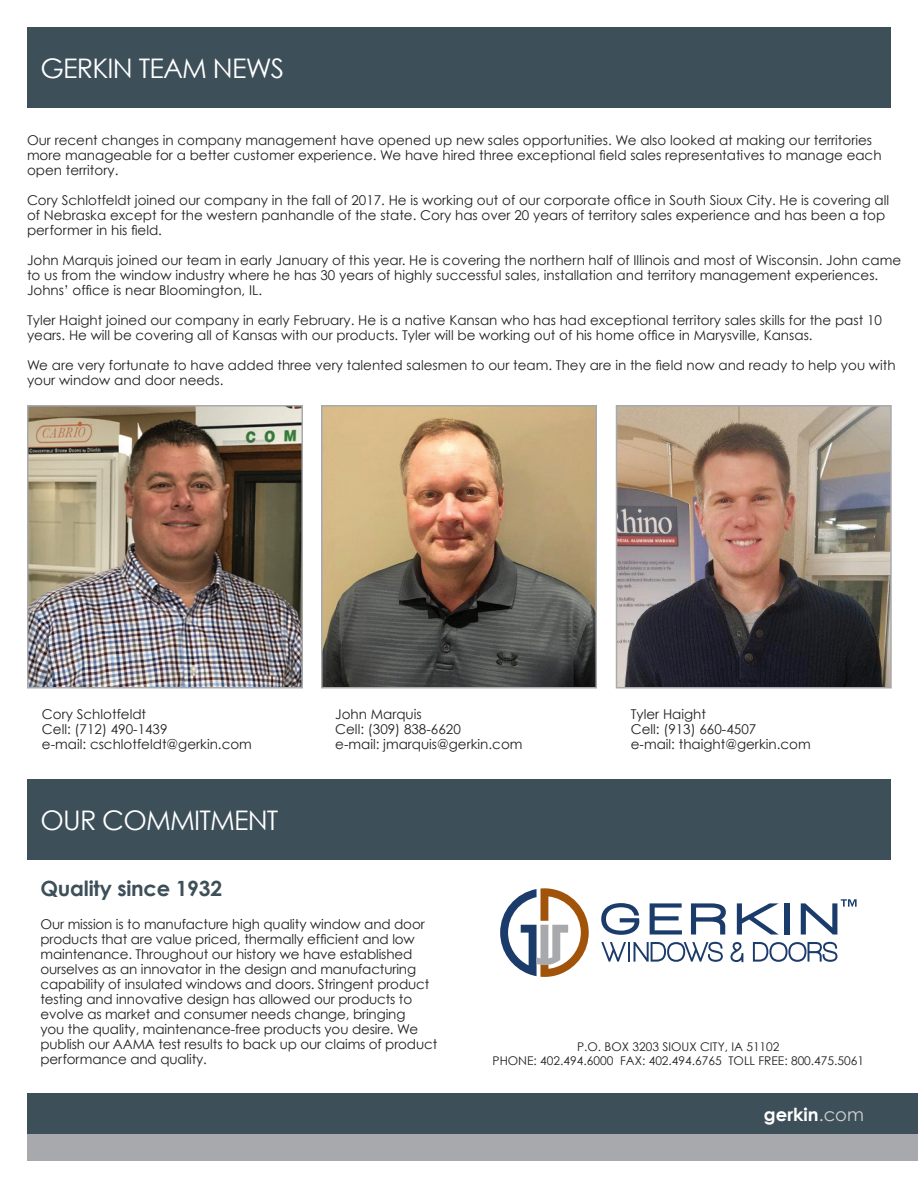
<style>
.page{position:relative;width:918px;height:1188px;background:#fff}
.page>*{position:absolute;margin:0;border:0;box-sizing:border-box;transform-origin:0 0}
.t1{font:27px "Century Gothic";letter-spacing:-.03em;color:#fff}
.t2{font:700 21px "Century Gothic";letter-spacing:-.01em;color:#3d4f59}
.t3{font:700 18px "Century Gothic";color:#fff}
.t4{font:13.5px/15px "Century Gothic";color:#231f20}
.t5{font:12px/14.4px "Century Gothic";color:#231f20;text-align:center}
.s1{font-weight:400;color:#d1d2d4}
</style>
<div class="page">
<svg style="left:500px;top:888px;width:89px;height:89px"></svg>
<svg style="left:601px;top:903px;width:38px;height:32px"></svg>
<svg style="left:650px;top:903px;width:32px;height:32px"></svg>
<svg style="left:691px;top:903px;width:35px;height:32px"></svg>
<svg style="left:737px;top:903px;width:42px;height:32px"></svg>
<div style="left:784px;top:903px;width:5px;height:32px;background:#1b3c6b"></div>
<svg style="left:601px;top:942px;width:25px;height:20px"></svg>
<hr style="left:628px;top:942px;width:2px;height:20px;background:#1b3c6b">
<svg style="left:634px;top:942px;width:89px;height:20px"></svg>
<svg style="left:730px;top:942px;width:13px;height:20px"></svg>
<svg style="left:753px;top:942px;width:84px;height:20px"></svg>
<svg style="left:801px;top:899px;width:56px;height:36px"></svg>
<div style="left:27px;top:1094px;width:891px;height:40px;background:#3d4f59"></div>
<div style="left:27px;top:1134px;width:891px;height:27px;background:#a8a9ad"></div>
<img style="left:30px;top:408px;width:270px;height:277px">
<div style="left:27px;top:405px;width:276px;height:283px;border:2px solid #a8a9ad"></div>
<div style="left:27px;top:779px;width:864px;height:81px;background:#3d4f59"></div>
<div style="left:27px;top:27px;width:864px;height:81px;background:#3d4f59"></div>
<img style="left:619px;top:408px;width:270px;height:277px">
<div style="left:616px;top:405px;width:276px;height:283px;border:2px solid #a8a9ad"></div>
<img style="left:324px;top:408px;width:270px;height:277px">
<div style="left:321px;top:405px;width:276px;height:283px;border:2px solid #a8a9ad"></div>
<h1 class="t1" style="left:40px;top:51px;width:245px">GERKIN TEAM NEWS</h1>
<p class="t4" style="left:27px;top:133px;width:856px">Our recent changes in company management have opened up new sales opportunities. We also looked at making our territories more manageable for a better customer experience. We have hired three exceptional field sales representatives to manage each open territory.</p>
<p class="t4" style="left:27px;top:193px;width:864px">Cory Schlotfeldt joined our company in the fall of 2017. He is working out of our corporate office in South Sioux City. He is covering all of Nebraska except for the western panhandle of the state. Cory has over 20 years of territory sales experience and has been a top performer in his field.</p>
<p class="t4" style="left:27px;top:253px;width:876px">John Marquis joined our team in early January of this year. He is covering the northern half of Illinois and most of Wisconsin. John came to us from the window industry where he has 30 years of highly successful sales, installation and territory management experiences.<br>Johns’ office is near Bloomington, IL.</p>
<p class="t4" style="left:27px;top:313px;width:856px">Tyler Haight joined our company in early February. He is a native Kansan who has had exceptional territory sales skills for the past 10 years. He will be covering all of Kansas with our products. Tyler will be working out of his home office in Marysville, Kansas.</p>
<p class="t4" style="left:27px;top:358px;width:870px">We are very fortunate to have added three very talented salesmen to our team. They are in the field now and ready to help you with your window and door needs.</p>
<p class="t4" style="left:42px;top:706px;width:211px">Cory Schlotfeldt<br>Cell: (712) 490-1439<br>e-mail: cschlotfeldt@gerkin.com</p>
<p class="t4" style="left:335px;top:706px;width:189px">John Marquis<br>Cell: (309) 838-6620<br>e-mail: jmarquis@gerkin.com</p>
<p class="t4" style="left:631px;top:706px;width:181px">Tyler Haight<br>Cell: (913) 660-4507<br>e-mail: thaight@gerkin.com</p>
<h1 class="t1" style="left:40px;top:804px;width:239px">OUR COMMITMENT</h1>
<h2 class="t2" style="left:40px;top:876px;width:183px">Quality since 1932</h2>
<p class="t4" style="left:40px;top:917px;width:398px">Our mission is to manufacture high quality window and door products that are value priced, thermally efficient and low maintenance. Throughout our history we have established ourselves as an innovator in the design and manufacturing capability of insulated windows and doors. Stringent product testing and innovative design has allowed our products to evolve as market and consumer needs change, bringing<br>you the quality, maintenance-free products you desire. We publish our AAMA test results to back up our claims of product performance and quality.</p>
<p class="t5" style="left:493px;top:1039px;width:373px">P.O. BOX 3203 SIOUX CITY, IA 51102<br>PHONE: 402.494.6000 FAX: 402.494.6765 TOLL FREE: 800.475.5061</p>
<h3 class="t3" style="left:764px;top:1103px;width:102px">gerkin<span class="s1">.com</span></h3>
</div>
